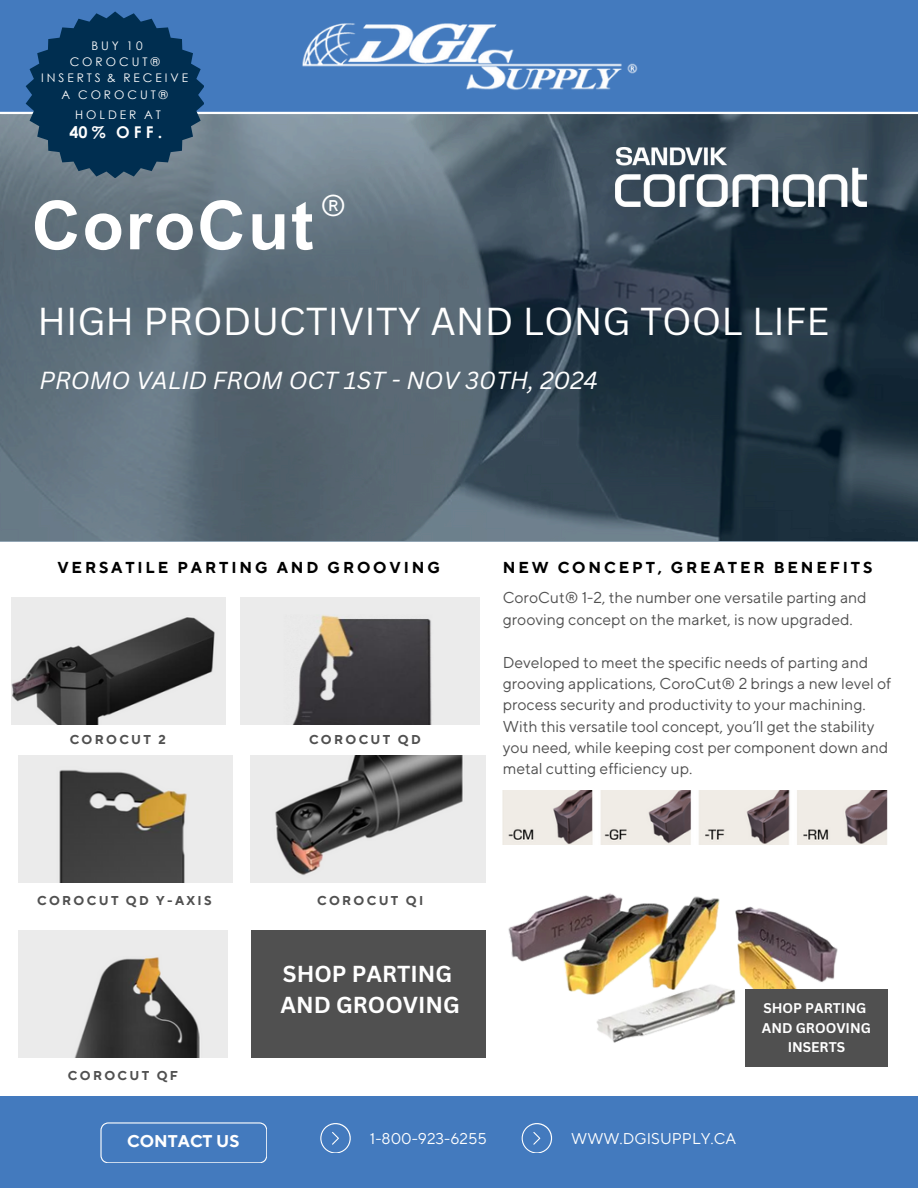
<style>
.page{position:relative;width:918px;height:1188px;background:#fff}
.page>*{position:absolute;margin:0;border:0;box-sizing:border-box;transform-origin:0 0}
.t1{font:700 67.65px "Arial MT Pro";letter-spacing:.03em;color:#fff}
.t2{font:37.95px "Canva Sans";color:#fff}
.t3{font:30px "TT Norms Pro";color:#fff}
.t4{font:italic 24px "Canva Sans";color:#fff}
.t5{font:700 22.5px/31.5px "Canva Sans";color:#fff}
.t6{font:700 16.95px "TT Norms Pro";color:#fff}
.t7{font:700 16.2px "Century Gothic";color:#fff}
.t8{font:15.75px/21.3px "TT Norms Pro";color:#505050}
.t9{font:700 15.75px "TT Norms Pro";letter-spacing:.18em;color:#000}
.t10{font:15.45px "TT Norms Pro";color:#fff}
.t11{font:700 13.65px "Canva Sans";color:#fff}
.t12{font:700 12.75px "TT Norms Pro";letter-spacing:.185em;color:#505050}
.t13{font:11.85px/16.2px "Century Gothic";color:#fff;text-align:center}
</style>
<div class="page">
<img style="left:12px;top:597px;width:214px;height:128px">
<img style="left:18px;top:756px;width:214px;height:127px">
<img style="left:241px;top:597px;width:238px;height:128px">
<img style="left:250px;top:756px;width:235px;height:127px">
<div style="left:0;top:0;width:918px;height:113px;background:#437abe"></div>
<div style="left:0;top:1096px;width:918px;height:92px;background:#437abe"></div>
<svg style="left:100px;top:1122px;width:167px;height:41px"></svg>
<svg style="left:320px;top:1123px;width:31px;height:30px"></svg>
<svg style="left:522px;top:1123px;width:30px;height:30px"></svg>
<img style="left:302px;top:23px;width:336px;height:67px">
<img style="left:508px;top:893px;width:330px;height:150px">
<img style="left:503px;top:791px;width:385px;height:54px">
<svg style="left:0;top:114px;width:918px;height:428px;background:#475965"></svg>
<hr style="left:0;top:112px;width:918px;height:2px;background:#fff">
<img style="left:616px;top:147px;width:251px;height:60px">
<img style="left:18px;top:930px;width:210px;height:127px">
<div style="left:251px;top:930px;width:235px;height:128px;background:#505050"></div>
<div style="left:745px;top:989px;width:143px;height:78px;background:#505050"></div>
<svg style="left:26px;top:11px;width:178px;height:167px;background:#184367"></svg>
<p class="t13" style="left:41px;top:38px;width:149px">B U Y 1 0<br>C O R O C U T ®<br>I N S E R T S &amp; R E C E I V E<br>A C O R O C U T ®</p>
<p class="t13" style="left:75px;top:107px;width:87px">H O L D E R A T</p>
<p class="t7" style="left:70px;top:120px;width:94px">40 % O F F .</p>
<h2 class="t1" style="left:32px;top:200px;width:283px">CoroCut</h2>
<p class="t3" style="left:320px;top:187px;width:28px">®</p>
<p class="t2" style="left:38px;top:294px;width:793px">HIGH PRODUCTIVITY AND LONG TOOL LIFE</p>
<p class="t4" style="left:39px;top:364px;width:560px">PROMO VALID FROM OCT 1ST - NOV 30TH, 2024</p>
<p class="t9" style="left:57px;top:558px;width:384px">VERSATILE PARTING AND GROOVING</p>
<p class="t12" style="left:70px;top:732px;width:98px">COROCUT 2</p>
<p class="t12" style="left:309px;top:732px;width:113px">COROCUT QD</p>
<p class="t9" style="left:503px;top:558px;width:371px">NEW CONCEPT, GREATER BENEFITS</p>
<p class="t8" style="left:503px;top:588px;width:365px">CoroCut® 1-2, the number one versatile parting and grooving concept on the market, is now upgraded.</p>
<h5 class="t8" style="left:503px;top:652px;width:390px">Developed to meet the specific needs of parting and grooving applications, CoroCut® 2 brings a new level of process security and productivity to your machining.<br>With this versatile tool concept, you’ll get the stability you need, while keeping cost per component down and metal cutting efficiency up.</h5>
<h5 class="t12" style="left:37px;top:893px;width:176px">COROCUT QD Y-AXIS</h5>
<p class="t12" style="left:68px;top:1068px;width:112px">COROCUT QF</p>
<p class="t12" style="left:317px;top:893px;width:108px">COROCUT QI</p>
<p class="t5" style="left:281px;top:957px;width:181px">SHOP PARTING<br>AND GROOVING</p>
<h5 class="t11" style="left:763px;top:999px;width:104px">SHOP PARTING</h5>
<p class="t11" style="left:762px;top:1018px;width:111px">AND GROOVING</p>
<h6 class="t11" style="left:788px;top:1037px;width:59px">INSERTS</h6>
<p class="t6" style="left:127px;top:1131px;width:114px">CONTACT US</p>
<p class="t10" style="left:370px;top:1130px;width:118px">1-800-923-6255</p>
<h3 class="t10" style="left:571px;top:1130px;width:166px">WWW.DGISUPPLY.CA</h3>
</div>
